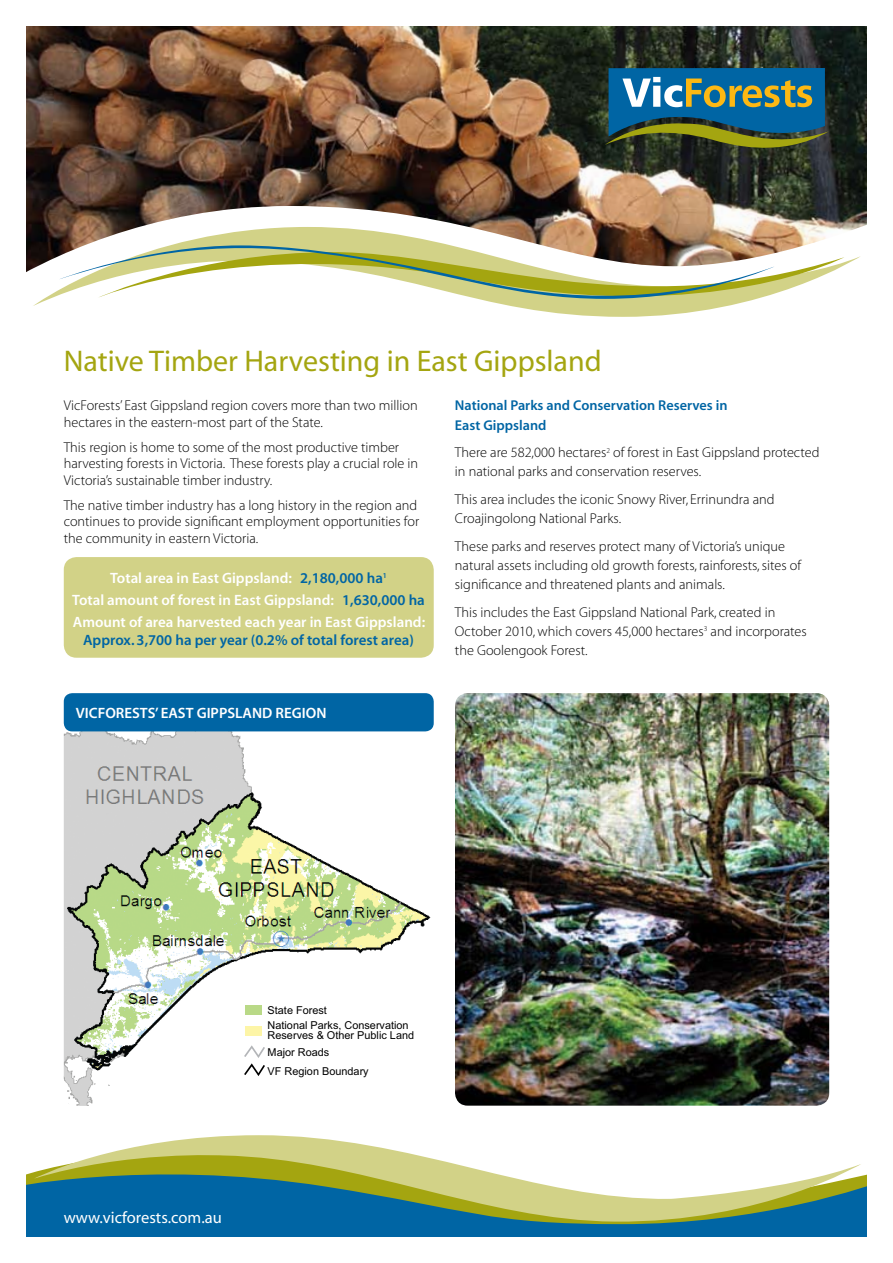
<style>
.page{position:relative;width:893px;height:1263px;background:#fff}
.page>*{position:absolute;margin:0;border:0;box-sizing:border-box;transform-origin:0 0}
.t1{font:30px "Myriad MM 400 600";color:#a4a510}
.t2{font:16.5px "Myriad MM 400 600";color:#fff}
.t3{font:15px/22.2px "Myriad MM 565 600";color:#fff;text-align:center}
.t4{font:15px "Myriad MM 565 600";color:#0065a4}
.t5{font:14.25px/16.5px "Myriad MM 215 600";letter-spacing:-.02em;color:#000}
.t6{font:14.25px/19px "Myriad MM 565 600";color:#0065a4}
.t7{font:10.95px/15.8px "Arial";color:#000}
.s1{color:#0065a4}
</style>
<div class="page">
<img style="left:455px;top:693px;width:374px;height:413px">
<img style="left:26px;top:26px;width:841px;height:246px">
<div style="left:26px;top:1172px;width:841px;height:65px;background:#0065a4"></div>
<svg style="left:34px;top:1135px;width:827px;height:88px"></svg>
<svg style="left:33px;top:227px;width:828px;height:79px"></svg>
<svg style="left:98px;top:235px;width:746px;height:71px"></svg>
<svg style="left:59px;top:237px;width:715px;height:80px"></svg>
<svg style="left:605px;top:68px;width:224px;height:80px;background:#3a6e73"></svg>
<img style="left:64px;top:725px;width:370px;height:381px">
<div style="left:64px;top:693px;width:370px;height:38px;background:#0065a4;border-radius:9px"></div>
<div style="left:64px;top:557px;width:370px;height:101px;background:#d2d287;border-radius:13px"></div>
<div style="left:244px;top:996px;width:170px;height:89px;background:#fff"></div>
<div style="left:245px;top:1005px;width:17px;height:9px;background:#b9d987"></div>
<div style="left:245px;top:1026px;width:17px;height:9px;background:#fdf5a7"></div>
<svg style="left:244px;top:1045px;width:21px;height:31px"></svg>
<h1 class="t1" style="left:64px;top:347px;width:539px">Native Timber Harvesting in East Gippsland</h1>
<p class="t5" style="left:64px;top:398px;width:356px">VicForests’ East Gippsland region covers more than two million hectares in the eastern-most part of the State.</p>
<p class="t5" style="left:64px;top:440px;width:356px">This region is home to some of the most productive timber harvesting forests in Victoria. These forests play a crucial role in<br>Victoria’s sustainable timber industry.</p>
<p class="t5" style="left:64px;top:498px;width:357px">The native timber industry has a long history in the region and continues to provide significant employment opportunities for the community in eastern Victoria.</p>
<p class="t3" style="left:72px;top:567px;width:355px">Total area in East Gippsland: <span class="s1">2,180,000 ha</span><sup>1<br></sup>Total amount of forest in East Gippsland: <span class="s1">1,630,000 ha<br></span>Amount of area harvested each year in East Gippsland:</p>
<p class="t4" style="left:83px;top:633px;width:332px">Approx. 3,700 ha per year (0.2% of total forest area)</p>
<p class="t3" style="left:76px;top:703px;width:250px">vicforests’ east gippsland reg ion</p>
<p class="t6" style="left:455px;top:397px;width:274px">National Parks and Conservation Reserves in<br>East Gippsland</p>
<p class="t5" style="left:455px;top:444px;width:366px;line-height:19px">There are 582,000 hectares<sup>2</sup> of forest in East Gippsland protected in national parks and conservation reserves.</p>
<p class="t5" style="left:455px;top:490px;width:321px;line-height:19px">This area includes the iconic Snowy River, Errinundra and<br>Croajingolong National Parks.</p>
<p class="t5" style="left:455px;top:537px;width:348px;line-height:19px">These parks and reserves protect many of Victoria’s unique natural assets including old growth forests, rainforests, sites of significance and threatened plants and animals.</p>
<p class="t5" style="left:455px;top:603px;width:354px;line-height:19.2px">This includes the East Gippsland National Park, created in<br>October 2010, which covers 45,000 hectares<sup>3</sup> and incorporates the Goolengook Forest.</p>
<p class="t7" style="left:268px;top:1002px;width:143px">State Forest<br>National Parks, Conservation</p>
<p class="t7" style="left:268px;top:1027px;width:148px;line-height:16.5px">Reserves &amp; Other Public Land<br>Major Roads</p>
<p class="t7" style="left:268px;top:1063px;width:103px">VF Region Boundary</p>
<p class="t2" style="left:64px;top:1209px;width:160px">www.vicforests.com.au</p>
</div>
